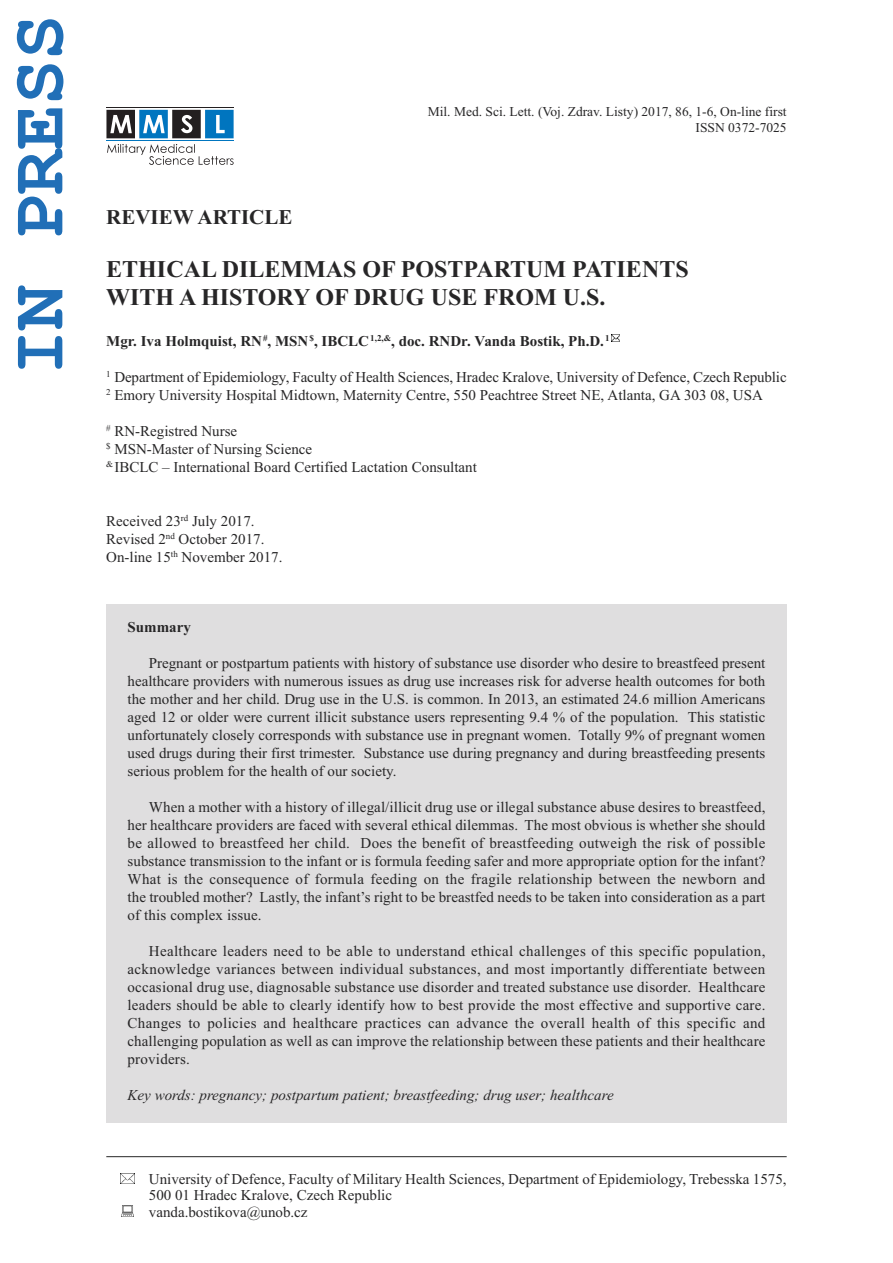
<style>
.page{position:relative;width:893px;height:1263px;background:#fff}
.page>*{position:absolute;margin:0;border:0;box-sizing:border-box;transform-origin:0 0}
.t1{font:700 75px "Courier New";color:#216fb7}
.t2{font:700 24px/28.8px "Times New Roman";color:#272627}
.t3{font:700 21px "Times New Roman";color:#272627}
.t4{font:15px/18px "Times New Roman";color:#272627}
.t5{font:700 15px "Times New Roman";color:#272627}
.t6{font:italic 15px "Times New Roman";color:#272627}
.t7{font:13.5px/16.2px "Times New Roman";color:#272627;text-align:right}
</style>
<div class="page">
<div style="left:106px;top:604px;width:681px;height:519px;background:#dfdedf"></div>
<svg style="left:611px;top:335px;width:9px;height:6px"></svg>
<svg style="left:106px;top:110px;width:128px;height:28px"></svg>
<hr style="left:106px;top:140px;width:127px;height:1px;background:#0075bf">
<hr style="left:107px;top:107px;width:127px;height:1px;background:#231f20">
<svg style="left:107px;top:144px;width:127px;height:21px"></svg>
<svg style="left:122px;top:1206px;width:11px;height:11px"></svg>
<svg style="left:121px;top:1174px;width:13px;height:10px"></svg>
<hr style="left:106px;top:1156px;width:681px;height:1px;background:#272627">
<h1 class="t1" style="left:-7px;top:375px;width:362px;rotate:-90deg">IN PRESS</h1>
<p class="t7" style="left:428px;top:103px;width:360px">Mil. Med. Sci. Lett. (Voj. Zdrav. Listy) 2017, 86, 1-6, On-line first<br>ISSN 0372-7025</p>
<h3 class="t3" style="left:106px;top:205px;width:188px">REVIEW ARTICLE</h3>
<h2 class="t2" style="left:106px;top:254px;width:584px">ETHICAL DILEMMAS OF POSTPARTUM PATIENTS<br>WITH A HISTORY OF DRUG USE FROM U.S.</h2>
<p class="t5" style="left:106px;top:332px;width:505px">Mgr. Iva Holmquist, RN<sup>#</sup>, MSN<sup>$</sup>, IBCLC<sup>1,2,&amp;</sup>, doc. RNDr. Vanda Bostik, Ph.D.<sup>1</sup></p>
<p class="t4" style="left:106px;top:368px;width:682px"><sup>1</sup> Department of Epidemiology, Faculty of Health Sciences, Hradec Kralove, University of Defence, Czech Republic<br><sup>2</sup> Emory University Hospital Midtown, Maternity Centre, 550 Peachtree Street NE, Atlanta, GA 303 08, USA</p>
<p class="t4" style="left:106px;top:422px;width:372px"><sup>#</sup> RN-Registred Nurse<br><sup>$</sup> MSN-Master of Nursing Science<br><sup>&amp;</sup>IBCLC – International Board Certified Lactation Consultant</p>
<p class="t4" style="left:106px;top:512px;width:178px">Received 23<sup>rd</sup> July 2017.<br>Revised 2<sup>nd</sup> October 2017.<br>On-line 15<sup>th</sup> November 2017.</p>
<p class="t5" style="left:128px;top:618px;width:65px">Summary</p>
<p class="t4" style="left:128px;top:654px;width:639px;text-align:justify;text-indent:21px">Pregnant or postpartum patients with history of substance use disorder who desire to breastfeed present healthcare providers with numerous issues as drug use increases risk for adverse health outcomes for both the mother and her child. Drug use in the U.S. is common. In 2013, an estimated 24.6 million Americans aged 12 or older were current illicit substance users representing 9.4 % of the population. This statistic unfortunately closely corresponds with substance use in pregnant women. Totally 9% of pregnant women used drugs during their first trimester. Substance use during pregnancy and during breastfeeding presents serious problem for the health of our society.</p>
<p class="t4" style="left:128px;top:798px;width:639px;text-align:justify;text-indent:21px">When a mother with a history of illegal/illicit drug use or illegal substance abuse desires to breastfeed, her healthcare providers are faced with several ethical dilemmas. The most obvious is whether she should be allowed to breastfeed her child. Does the benefit of breastfeeding outweigh the risk of possible substance transmission to the infant or is formula feeding safer and more appropriate option for the infant?<br>What is the consequence of formula feeding on the fragile relationship between the newborn and the troubled mother? Lastly, the infant’s right to be breastfed needs to be taken into consideration as a part of this complex issue.</p>
<p class="t4" style="left:128px;top:942px;width:639px;text-align:justify;text-indent:21px">Healthcare leaders need to be able to understand ethical challenges of this specific population, acknowledge variances between individual substances, and most importantly differentiate between occasional drug use, diagnosable substance use disorder and treated substance use disorder. Healthcare leaders should be able to clearly identify how to best provide the most effective and supportive care.<br>Changes to policies and healthcare practices can advance the overall health of this specific and challenging population as well as can improve the relationship between these patients and their healthcare providers.</p>
<p class="t6" style="left:128px;top:1086px;width:488px">Key words: pregnancy; postpartum patient; breastfeeding; drug user; healthcare</p>
<p class="t4" style="left:149px;top:1170px;width:639px;line-height:16.5px">University of Defence, Faculty of Military Health Sciences, Department of Epidemiology, Trebesska 1575,<br>500 01 Hradec Kralove, Czech Republic<br>vanda.bostikova@unob.cz</p>
</div>
